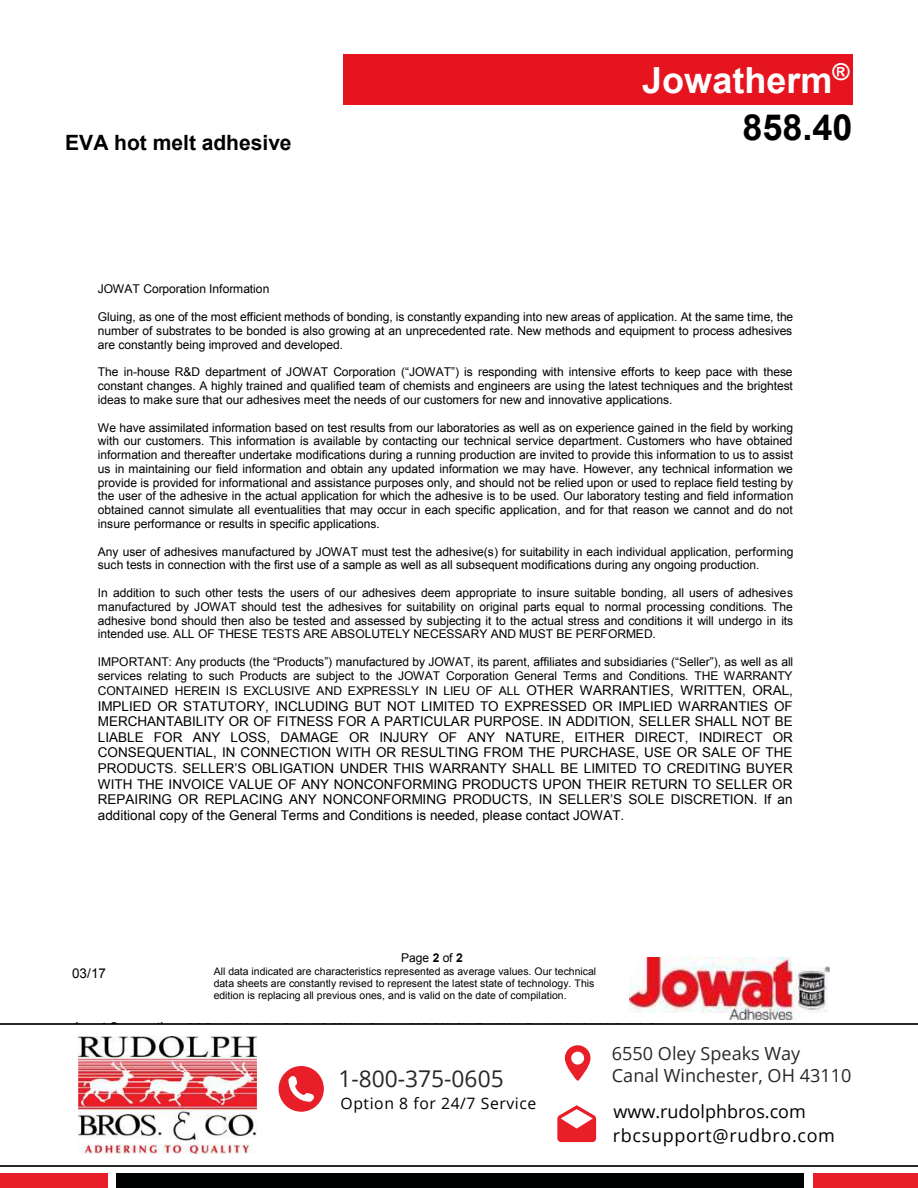
<style>
.page{position:relative;width:918px;height:1188px;background:#fff}
.page>*{position:absolute;margin:0;border:0;box-sizing:border-box;transform-origin:0 0}
.t1{font:700 36px "Arial";color:#fff}
.t2{font:700 36px "Arial";color:#000}
.t3{font:23.1px "Open Sans";color:#292829}
.t4{font:700 21px "Arial";color:#000}
.t5{font:18.15px "Open Sans";color:#292829}
.t6{font:18px/23.7px "Open Sans";letter-spacing:.035em;color:#000}
.t7{font:15.75px "Open Sans";letter-spacing:.035em;color:#000}
.t8{font:13.5px/15.5px "Arial";color:#000;text-align:justify}
.t9{font:12px/13.8px "Arial";letter-spacing:-.005em;color:#000}
.t10{font:10.5px/12px "Arial";color:#000}
.s1{font-size:13.5px}
.s2{font-weight:700}
</style>
<div class="page">
<svg style="left:565px;top:1045px;width:26px;height:36px"></svg>
<svg style="left:279px;top:1066px;width:45px;height:46px"></svg>
<svg style="left:557px;top:1105px;width:39px;height:37px"></svg>
<img style="left:78px;top:1036px;width:178px;height:118px">
<div style="left:813px;top:1174px;width:105px;height:14px;background:#e81e29"></div>
<div style="left:0;top:1174px;width:107px;height:14px;background:#e81e29"></div>
<div style="left:116px;top:1174px;width:688px;height:14px;background:#000101"></div>
<hr style="left:0;top:1165px;width:918px;height:1px;background:#292829">
<hr style="left:0;top:1023px;width:918px;height:2px;background:#292829">
<div style="left:344px;top:54px;width:509px;height:51px;background:#e6141e"></div>
<img style="left:629px;top:958px;width:201px;height:62px">
<h3 class="t4" style="left:65px;top:129px;width:228px">EVA hot melt adhesive</h3>
<h1 class="t1" style="left:642px;top:57px;width:209px">Jowatherm<sup>®</sup></h1>
<h1 class="t2" style="left:742px;top:104px;width:112px">858.40</h1>
<p class="t9" style="left:98px;top:282px;width:173px">JOWAT Corporation Information</p>
<p class="t9" style="left:98px;top:310px;width:697px;text-align:justify">Gluing, as one of the most e ficient methods of bonding, is constantly expanding into new areas of application. At t e same time, the number f substrates to be bonded is also growing at an unprecedented rate. New methods and equipment to pr cess adhesives are constantly being improved and developed.</p>
<p class="t9" style="left:98px;top:365px;width:696px">The in-house R&amp;D department of JOWAT Corporation (“JOWAT”) is re ponding with intensive effor s o keep pace with these constant changes. A highly trained and qualified team of chemists and engineers are usi g the latest tech iques and he brightes deas to make sure that our adhesives meet the needs of our customers for new and innovative applications.</p>
<p class="t9" style="left:98px;top:421px;width:697px">We have assimilated information based on test result from our laboratories as well as on experience gained in the field by work with our customers. This information i available by contacting our technical service department. Customers who have obtained information and thereafter undertake modifications during a running production are invited to provide this information to us to assist us in mai taining our fi ld information and obtain any updated information we may have. However, any technical information we provide is provided for informational and assistance purpo es on y, and should not be relied upon or used to replace field testing by the u er of the adhesive in the actual application for which the adhesive is to b used. Our laboratory testing and field information obtain</p>
<p class="t9" style="left:98px;top:310px;width:697px">with our customers. This information is available by contacting our technical service department. Customers who have obtained information and thereafter undertake modifications during a running production are invited to provide this information to us to assist</p>
<p class="t9" style="left:98px;top:366px;width:697px;text-align:justify">the user of the adhesive in the actual application for which the adhesive is to be used. Our laboratory testing and field information obtained cannot simulate all eventualities that may occur in each specific application, and for that reason we cannot and do not insure performance or results in specific applications.</p>
<p class="t9" style="left:98px;top:421px;width:697px">Any user of adhesives manufactured by JOWAT must test the adhesive(s) for suitability in each individual application, performing such tests in connection with the first use of a sample as well as all subsequent modifications during any ongoing production.</p>
<p class="t9" style="left:98px;top:462px;width:697px;text-align:justify">In addition to such other tests the users of our adhesives deem appropriate to insure suitable bonding, all users of adhesives manufactured by JOWAT should test the adhesives for suitability on original parts equal to normal processing conditions. The adhesive bond should then also be tested and assessed by subjecting it to the actual stress and conditions it will undergo in its intended use. ALL OF THESE TESTS ARE ABSOLUTELY NECESSARY AND MUST BE PERFORMED.</p>
<p class="t9" style="left:98px;top:544px;width:697px;line-height:15.3px">services relating to such Products are subject to the JOWAT Corporation General Terms and Conditions. THE WARRANTY<br>CONTAINED HEREIN IS EXCLUSIVE AND EXPRESSLY IN LIEU OF ALL <span class="s1">OTHER WARRANTIES, WRITTEN, ORAL,</span></p>
<p class="t8" style="left:98px;top:590px;width:697px">MERCHANTABILITY OR OF FITNESS FOR A PARTICULAR PURPOSE. IN ADDITION, SELLER SHALL NOT BE LIABLE FOR ANY LOSS, DAMAGE OR INJURY OF ANY NATURE, EITHER DIRECT, INDIRECT OR CONSEQUENTIAL, IN CONNECTION WITH OR RESULTING FROM THE PURCHASE, USE OR SALE OF THE</p>
<p class="t8" style="left:98px;top:652px;width:696px">WITH THE INVOICE VALUE OF ANY NONCONFORMING PRODUCTS UPON THEIR RETURN TO SELLER OR REPAIRING OR REPLACING ANY NONCONFORMING PRODUCTS, IN SELLER’S SOLE DISCRETION. If an additional copy of the General Terms and Conditions is needed, please contact JOWAT.</p>
<p class="t9" style="left:98px;top:503px;width:697px;text-indent:51px">cannot simulate all eventualities that may occur in each specific application, and for that reason we cannot and do not insure performance or results in specific applications.</p>
<p class="t9" style="left:98px;top:545px;width:697px">Any user of adhesives manufactured by JOWAT must test the adhesive(s) for suitabi ity in each individual application, performing such tests in connection with the first use of a sample as well as all subsequent modifications during any ongoing production.</p>
<p class="t9" style="left:98px;top:586px;width:697px;text-align:justify">In addition to such other tests the users of our adhesives deem appropriate to insure suitable bonding, all users of adhesives manufactured by JOWAT should test the adhesives for suitability on original parts equal to normal processing conditions. The adhesive bond should then also be tested and assessed by subjecting it to the actual stress and conditions it will undergo in its intended use. ALL OF THESE TESTS ARE ABSOLUTELY NECESSARY AND MUST BE PERFORMED.</p>
<p class="t9" style="left:98px;top:655px;width:697px">IMPORTANT: Any products (the “Products”) manufactured by JOWAT, its parent, affiliates and subsidiaries (“Seller”), as well as all services relating to such Products are subject to the JOWAT Corporation General Terms and Conditions. THE WARRANTY</p>
<p class="t9" style="left:98px;top:684px;width:697px">CONTAINED HEREIN IS EXCLUSIVE AND EXPRESSLY IN LIEU OF ALL <span class="s1">OTHER WARRANTIES, WRITTEN, ORAL,</span></p>
<p class="t8" style="left:98px;top:699px;width:697px">IMPLIED OR STATUTORY, INCLUDING BUT NOT LIMITED TO EXPRESSED OR IMPLIED WARRANTIES OF MERCHANTABILITY OR OF FITNESS FOR A PARTICULAR PURPOSE. IN ADDITION, SELLER SHALL NOT BE LIABLE FOR ANY LOSS, DAMAGE OR INJURY OF ANY NATURE, EITHER DIRECT, INDIRECT OR CONSEQUENTIAL, IN CONNECTION WITH OR RESULTING FROM THE PURCHASE, USE OR SALE OF THE PRODUCTS. SELLER’S OBLIGATION UNDER THIS WARRANTY SHALL BE LIMITED TO CREDITING BUYER WITH THE INVOICE VALUE OF ANY NONCONFORMING PRODUCTS UPON THEIR RETURN TO SELLER OR REPAIRING OR REPLACING ANY NONCONFORMING PRODUCTS, IN SELLER’S SOLE DISCRETION. If an additional copy of the General Terms and Conditions is needed, please contact JOWAT.</p>
<p class="t9" style="left:401px;top:951px;width:63px">Page <span class="s2">2</span> of <span class="s2">2</span></p>
<p class="t8" style="left:72px;top:965px;width:36px">03/17</p>
<p class="t10" style="left:214px;top:965px;width:384px">All data indicated are characteristics represented as average values. Our technical data sheets are constantly revised to represent the latest state of technology. This edition is replacing all previous ones, and is valid on the date of compilation.</p>
<h3 class="t5" style="left:612px;top:1041px;width:190px">6550 Oley Speaks Way</h3>
<h2 class="t3" style="left:338px;top:1062px;width:167px">1-800-375-0605</h2>
<h3 class="t5" style="left:612px;top:1063px;width:241px">Canal Winchester, OH 43110</h3>
<h3 class="t7" style="left:341px;top:1092px;width:197px">Option 8 for 24/7 Service</h3>
<h3 class="t6" style="left:613px;top:1099px;width:224px">www.rudolphbros.com rbcsupport@rudbro.com</h3>
<p class="t9" style="left:401px;top:1075px;width:63px">Page <span class="s2">2</span> of <span class="s2">2</span></p>
</div>
